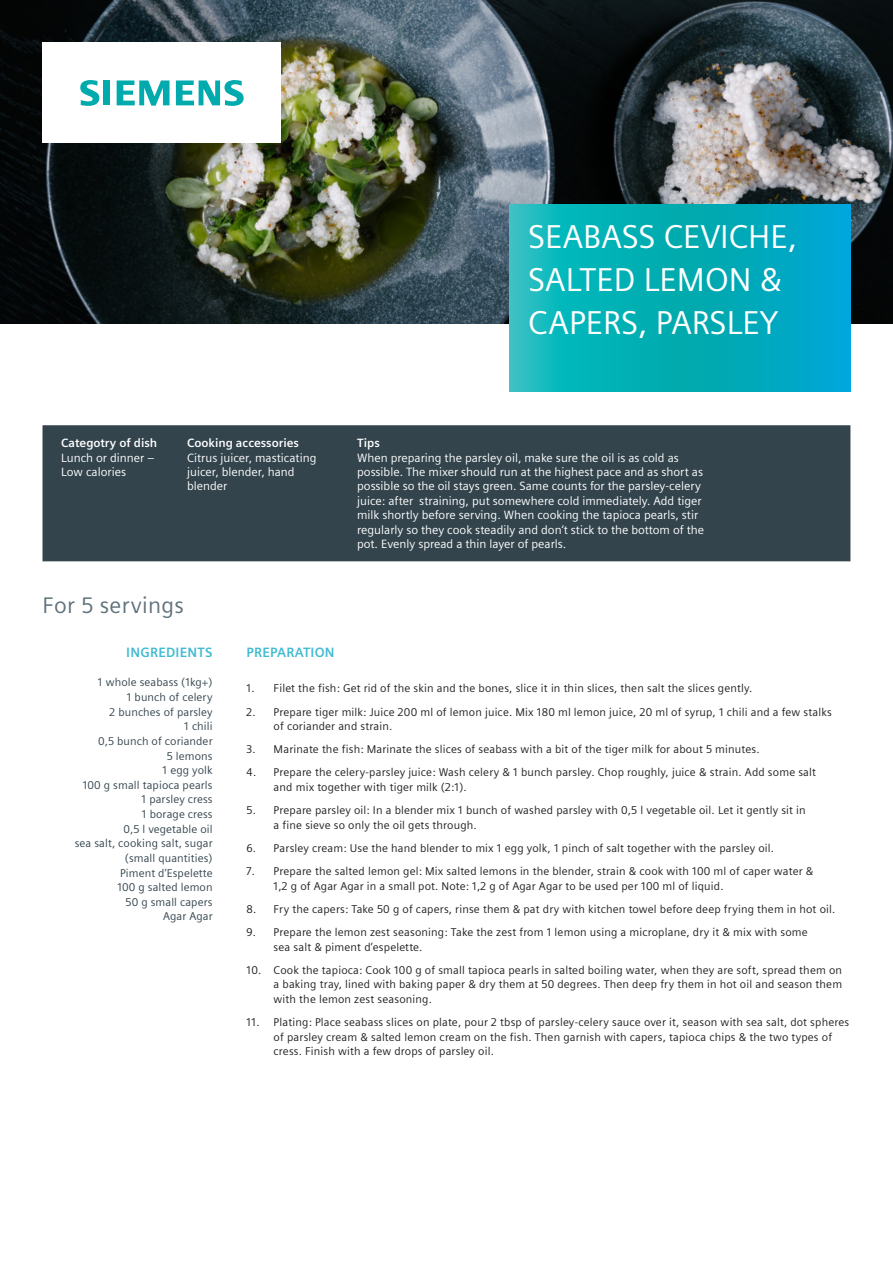
<style>
.page{position:relative;width:893px;height:1263px;background:#fff}
.page>*{position:absolute;margin:0;border:0;box-sizing:border-box;transform-origin:0 0}
.t1{font:33px/42.9px "Siemens Sans";color:#fff}
.t2{font:22.5px "Siemens Sans";letter-spacing:.015em;color:#60727b}
.t3{font:700 13.5px "Siemens Sans";letter-spacing:.015em;color:#41bad2}
.t4{font:12px/14.4px "Siemens Sans";color:#fff}
.t5{font:700 12px "Siemens Sans";color:#fff}
.t6{font:11.25px/14.7px "Siemens Sans";letter-spacing:.015em;color:#231f20}
.t7{font:11.25px/14.7px "Siemens Sans";letter-spacing:.01em;color:#33444d;text-align:right}
</style>
<div class="page">
<img style="left:0;top:0;width:893px;height:323px">
<svg style="left:509px;top:204px;width:341px;height:187px;background:#05aebb"></svg>
<div style="left:43px;top:43px;width:238px;height:100px;background:#fff"></div>
<svg style="left:80px;top:80px;width:30px;height:26px"></svg>
<svg style="left:117px;top:80px;width:53px;height:26px"></svg>
<svg style="left:176px;top:80px;width:68px;height:26px"></svg>
<div style="left:43px;top:425px;width:807px;height:136px;background:#33444d"></div>
<p class="t5" style="left:61px;top:436px;width:97px">Categotry of dish</p>
<p class="t4" style="left:61px;top:450px;width:95px">Lunch or dinner –<br>Low calories</p>
<p class="t5" style="left:187px;top:436px;width:113px">Cooking accessories</p>
<p class="t4" style="left:187px;top:450px;width:131px">Citrus juicer, masticating juicer, blender, hand blender</p>
<h1 class="t1" style="left:528px;top:216px;width:271px">SEABASS CEVICHE,<br>SALTED LEMON &amp;<br>CAPERS, PARSLEY</h1>
<p class="t5" style="left:357px;top:436px;width:24px">Tips</p>
<p class="t4" style="left:357px;top:450px;width:349px">When preparing the parsley oil, make sure the oil is as cold as possible. The mixer should run at the highest pace and as short as possible so the oil stays green. Same counts for the parsley-celery juice: after straining, put somewhere cold immediately. Add tiger milk shortly before serving. When cooking the tapioca pearls, stir regularly so they cook steadily and don‘t stick to the bottom of the pot. Evenly spread a thin layer of pearls.</p>
<h2 class="t2" style="left:43px;top:592px;width:143px">For 5 servings</h2>
<p class="t3" style="left:126px;top:645px;width:88px">INGREDIENTS</p>
<p class="t7" style="left:75px;top:675px;width:139px">1 whole seabass (1kg+)<br>1 bunch of celery<br>2 bunches of parsley<br>1 chili<br>0,5 bunch of coriander<br>5 lemons<br>1 egg yolk<br>100 g small tapioca pearls<br>1 parsley cress<br>1 borage cress<br>0,5 l vegetable oil<br>sea salt, cooking salt, sugar (small quantities)<br>Piment d’Espelette<br>100 g salted lemon<br>50 g small capers<br>Agar Agar</p>
<p class="t3" style="left:247px;top:645px;width:90px">PREPARATION</p>
<p class="t6" style="left:247px;top:681px;width:507px">1. Filet the fish: Get rid of the skin and the bones, slice it in thin slices, then salt the slices gently.</p>
<p class="t6" style="left:274px;top:704px;width:560px;text-indent:-27px">2. Prepare tiger milk: Juice 200 ml of lemon juice. Mix 180 ml lemon juice, 20 ml of syrup, 1 chili and a few stalks of coriander and strain.</p>
<p class="t6" style="left:247px;top:742px;width:514px">3. Marinate the fish: Marinate the slices of seabass with a bit of the tiger milk for about 5 minutes.</p>
<p class="t6" style="left:274px;top:765px;width:544px;text-indent:-27px">4. Prepare the celery-parsley juice: Wash celery &amp; 1 bunch parsley. Chop roughly, juice &amp; strain. Add some salt and mix together with tiger milk (2:1).</p>
<p class="t6" style="left:274px;top:803px;width:534px;text-indent:-27px">5. Prepare parsley oil: In a blender mix 1 bunch of washed parsley with 0,5 l vegetable oil. Let it gently sit in a fine sieve so only the oil gets through.</p>
<p class="t6" style="left:247px;top:841px;width:529px">6. Parsley cream: Use the hand blender to mix 1 egg yolk, 1 pinch of salt together with the parsley oil.</p>
<p class="t6" style="left:274px;top:864px;width:541px;text-indent:-27px">7. Prepare the salted lemon gel: Mix salted lemons in the blender, strain &amp; cook with 100 ml of caper water &amp;<br>1,2 g of Agar Agar in a small pot. Note: 1,2 g of Agar Agar to be used per 100 ml of liquid.</p>
<p class="t6" style="left:247px;top:902px;width:590px">8. Fry the capers: Take 50 g of capers, rinse them &amp; pat dry with kitchen towel before deep frying them in hot oil.</p>
<p class="t6" style="left:274px;top:925px;width:536px;text-indent:-27px">9. Prepare the lemon zest seasoning: Take the zest from 1 lemon using a microplane, dry it &amp; mix with some sea salt &amp; piment d’espelette.</p>
<p class="t6" style="left:274px;top:962px;width:570px;text-align:justify;text-indent:-27px">10. Cook the tapioca: Cook 100 g of small tapioca pearls in salted boiling water, when they are soft, spread them on a baking tray, lined with baking paper &amp; dry them at 50 degrees. Then deep fry them in hot oil and season them with the lemon zest seasoning.</p>
<p class="t6" style="left:274px;top:1015px;width:577px;text-indent:-27px">11. Plating: Place seabass slices on plate, pour 2 tbsp of parsley-celery sauce over it, season with sea salt, dot spheres of parsley cream &amp; salted lemon cream on the fish. Then garnish with capers, tapioca chips &amp; the two types of cress. Finish with a few drops of parsley oil.</p>
</div>
